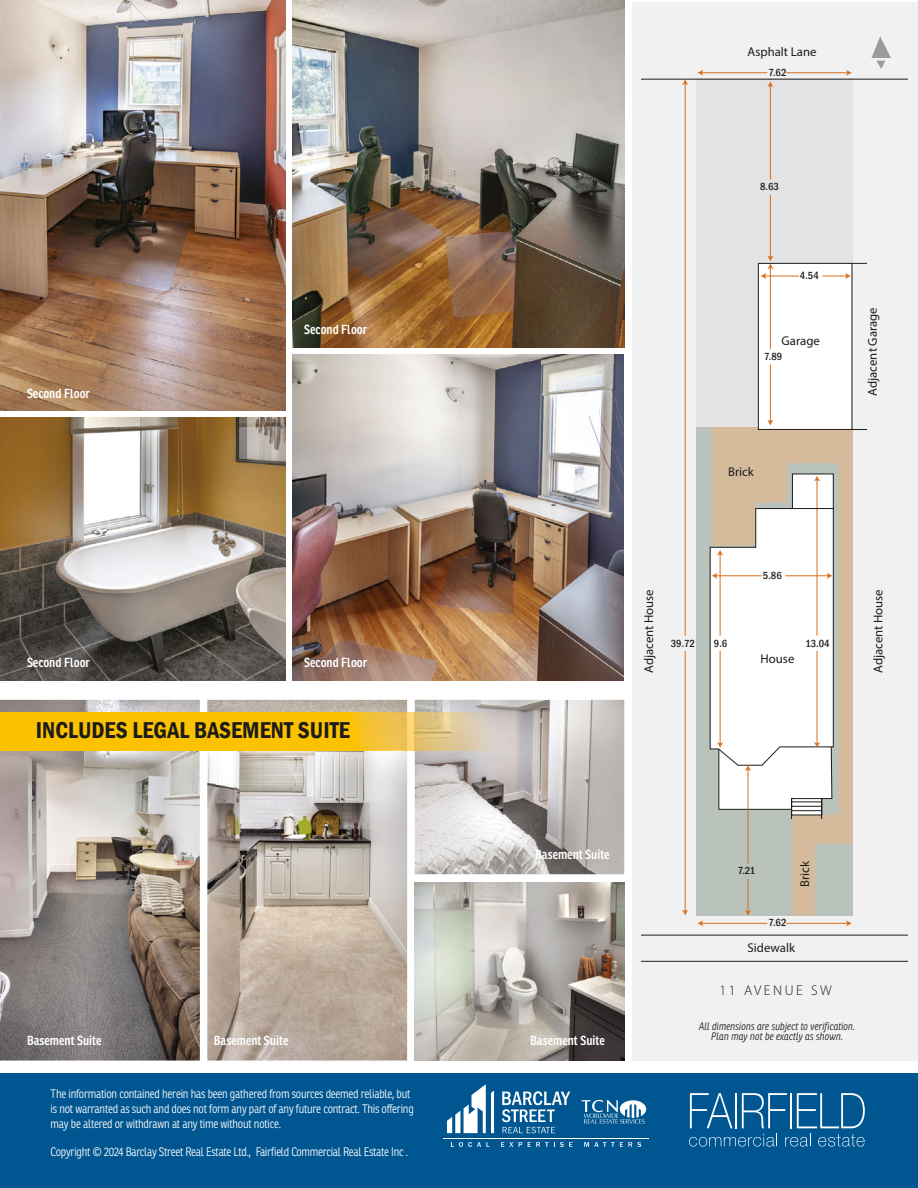
<style>
.page{position:relative;width:918px;height:1188px;background:#fff}
.page>*{position:absolute;margin:0;border:0;box-sizing:border-box;transform-origin:0 0}
.t1{font:600 condensed 23.55px "Franklin Gothic";color:#1c1c1a}
.t2{font:300 14.25px "Myriad Pro";letter-spacing:.18em;color:#1c1c1a}
.t3{font:600 12.9px "Ronnia Cond";color:#fff}
.t4{font:12.75px "Myriad Pro";color:#1c1c1a}
.t5{font:300 12px/15px "Ronnia Cond";letter-spacing:-.02em;color:#fff}
.t6{font:500 condensed 10.65px "Franklin Gothic";color:#1c1c1a}
.t7{font:italic 300 10.5px/10.5px "Ronnia Cond";color:#1c1c1a;text-align:center}
</style>
<div class="page">
<div style="left:632px;top:2px;width:286px;height:1059px;background:#f1f1f1"></div>
<div style="left:0;top:1074px;width:918px;height:114px;background:#005691"></div>
<svg style="left:447px;top:1084px;width:47px;height:49px"></svg>
<svg style="left:451px;top:1142px;width:38px;height:5px"></svg>
<svg style="left:501px;top:1142px;width:12px;height:5px"></svg>
<svg style="left:528px;top:1142px;width:44px;height:5px"></svg>
<svg style="left:584px;top:1142px;width:57px;height:5px"></svg>
<svg style="left:502px;top:1091px;width:68px;height:42px"></svg>
<svg style="left:582px;top:1100px;width:64px;height:24px"></svg>
<hr style="left:444px;top:1138px;width:205px;height:1px;background:#fff">
<svg style="left:689px;top:1134px;width:88px;height:13px"></svg>
<svg style="left:785px;top:1134px;width:26px;height:13px"></svg>
<svg style="left:818px;top:1134px;width:47px;height:13px"></svg>
<svg style="left:690px;top:1093px;width:43px;height:35px"></svg>
<hr style="left:735px;top:1093px;width:2px;height:35px;background:#fff">
<svg style="left:742px;top:1093px;width:45px;height:35px"></svg>
<hr style="left:790px;top:1093px;width:2px;height:35px;background:#fff">
<svg style="left:797px;top:1093px;width:68px;height:35px"></svg>
<img style="left:0;top:700px;width:200px;height:361px">
<img style="left:207px;top:700px;width:200px;height:361px">
<img style="left:415px;top:700px;width:209px;height:174px">
<img style="left:415px;top:882px;width:209px;height:179px">
<img style="left:0;top:0;width:286px;height:410px">
<img style="left:293px;top:0;width:331px;height:348px">
<img style="left:293px;top:355px;width:330px;height:325px">
<img style="left:0;top:418px;width:286px;height:262px">
<div style="left:696px;top:426px;width:156px;height:490px;background:#b9c3bc"></div>
<div style="left:696px;top:78px;width:156px;height:349px;background:#e3e3e4"></div>
<svg style="left:712px;top:427px;width:141px;height:489px;fill:#d5bb9c"></svg>
<div style="left:758px;top:263px;width:94px;height:166px;background:#fff"></div>
<div style="left:758px;top:263px;width:94px;height:167px;border:1px solid #1c1c1a"></div>
<hr style="left:642px;top:935px;width:265px;height:1px;background:#1c1c1a">
<hr style="left:642px;top:961px;width:265px;height:1px;background:#1c1c1a">
<hr style="left:642px;top:79px;width:265px;height:1px;background:#1c1c1a">
<svg style="left:852px;top:263px;width:15px;height:1px"></svg>
<svg style="left:852px;top:429px;width:15px;height:1px"></svg>
<hr style="left:770px;top:365px;width:1px;height:57px;background:#d76e1c">
<svg style="left:767px;top:420px;width:7px;height:6px"></svg>
<hr style="left:770px;top:267px;width:1px;height:82px;background:#d76e1c">
<hr style="left:770px;top:195px;width:1px;height:62px;background:#d76e1c">
<hr style="left:770px;top:85px;width:1px;height:95px;background:#d76e1c">
<svg style="left:767px;top:81px;width:7px;height:6px"></svg>
<hr style="left:748px;top:879px;width:1px;height:33px;background:#d76e1c">
<svg style="left:745px;top:910px;width:6px;height:6px"></svg>
<hr style="left:748px;top:769px;width:1px;height:94px;background:#d76e1c">
<hr style="left:685px;top:651px;width:1px;height:260px;background:#d76e1c">
<svg style="left:682px;top:910px;width:6px;height:6px"></svg>
<hr style="left:685px;top:83px;width:1px;height:553px;background:#d76e1c">
<svg style="left:682px;top:79px;width:6px;height:6px"></svg>
<hr style="left:701px;top:923px;width:66px;height:1px;background:#d76e1c">
<svg style="left:697px;top:920px;width:6px;height:7px"></svg>
<hr style="left:786px;top:923px;width:62px;height:1px;background:#d76e1c">
<svg style="left:846px;top:920px;width:6px;height:7px"></svg>
<hr style="left:701px;top:72px;width:66px;height:1px;background:#d76e1c">
<svg style="left:697px;top:70px;width:6px;height:6px"></svg>
<hr style="left:786px;top:72px;width:62px;height:1px;background:#d76e1c">
<svg style="left:846px;top:70px;width:6px;height:6px"></svg>
<hr style="left:765px;top:276px;width:34px;height:1px;background:#d76e1c">
<svg style="left:760px;top:256px;width:14px;height:23px"></svg>
<svg style="left:822px;top:273px;width:29px;height:6px"></svg>
<svg style="left:710px;top:473px;width:124px;height:347px;background:#f0ede8"></svg>
<hr style="left:792px;top:508px;width:42px;height:1px;background:#1c1c1a">
<svg style="left:871px;top:36px;width:20px;height:33px"></svg>
<div style="left:200px;top:713px;width:7px;height:38px;background:#fcc200"></div>
<div style="left:0;top:713px;width:200px;height:38px;background:#fcc200"></div>
<img style="left:207px;top:713px;width:200px;height:38px">
<div style="left:407px;top:713px;width:8px;height:38px;background:#ffd770"></div>
<img style="left:415px;top:713px;width:82px;height:38px">
<p class="t3" style="left:27px;top:386px;width:64px">Second Floor</p>
<p class="t3" style="left:304px;top:322px;width:64px">Second Floor</p>
<p class="t3" style="left:27px;top:655px;width:64px">Second Floor</p>
<p class="t3" style="left:304px;top:655px;width:64px">Second Floor</p>
<h1 class="t1" style="left:36px;top:717px;width:316px">INCLUDES LEGAL BASEMENT SUITE</h1>
<p class="t4" style="left:748px;top:47px;width:70px">Asphalt Lane</p>
<p class="t6" style="left:769px;top:66px;width:19px">7.62</p>
<p class="t6" style="left:760px;top:181px;width:20px">8.63</p>
<p class="t6" style="left:800px;top:269px;width:20px">4.54</p>
<p class="t4" style="left:782px;top:336px;width:40px">Garage</p>
<p class="t6" style="left:764px;top:350px;width:19px">7.89</p>
<p class="t4" style="left:728px;top:467px;width:27px">Brick</p>
<p class="t6" style="left:763px;top:569px;width:20px">5.86</p>
<p class="t4" style="left:868px;top:396px;width:90px;rotate:-90deg">Adjacent Garage</p>
<p class="t4" style="left:644px;top:673px;width:85px;rotate:-90deg">Adjacent House</p>
<p class="t4" style="left:873px;top:673px;width:85px;rotate:-90deg">Adjacent House</p>
<p class="t6" style="left:671px;top:637px;width:26px">39.72</p>
<p class="t6" style="left:714px;top:637px;width:15px">9.6</p>
<p class="t6" style="left:805px;top:637px;width:26px">13.04</p>
<p class="t4" style="left:761px;top:654px;width:35px">House</p>
<p class="t3" style="left:535px;top:847px;width:76px">Basement Suite</p>
<p class="t3" style="left:27px;top:1033px;width:76px">Basement Suite</p>
<p class="t3" style="left:214px;top:1033px;width:76px">Basement Suite</p>
<p class="t3" style="left:530px;top:1033px;width:76px">Basement Suite</p>
<p class="t5" style="left:51px;top:1087px;width:365px">The information contained herein has been gathered from sources deemed reliable, but is not warranted as such and does not form any part of any future contract. This offering may be altered or withdrawn at any time without notice.</p>
<p class="t5" style="left:51px;top:1145px;width:359px">Copyright © 2024 Barclay Street Real Estate Ltd., Fairfield Commercial Real Estate Inc .</p>
<p class="t6" style="left:738px;top:864px;width:19px">7.21</p>
<p class="t6" style="left:769px;top:917px;width:19px">7.62</p>
<p class="t4" style="left:800px;top:887px;width:27px;rotate:-90deg">Brick</p>
<p class="t4" style="left:748px;top:943px;width:49px">Sidewalk</p>
<p class="t2" style="left:719px;top:982px;width:114px">11 AVENUE SW</p>
<p class="t7" style="left:699px;top:1021px;width:157px">All dimensions are subject to verification.<br>Plan may not be exactly as shown.</p>
</div>
